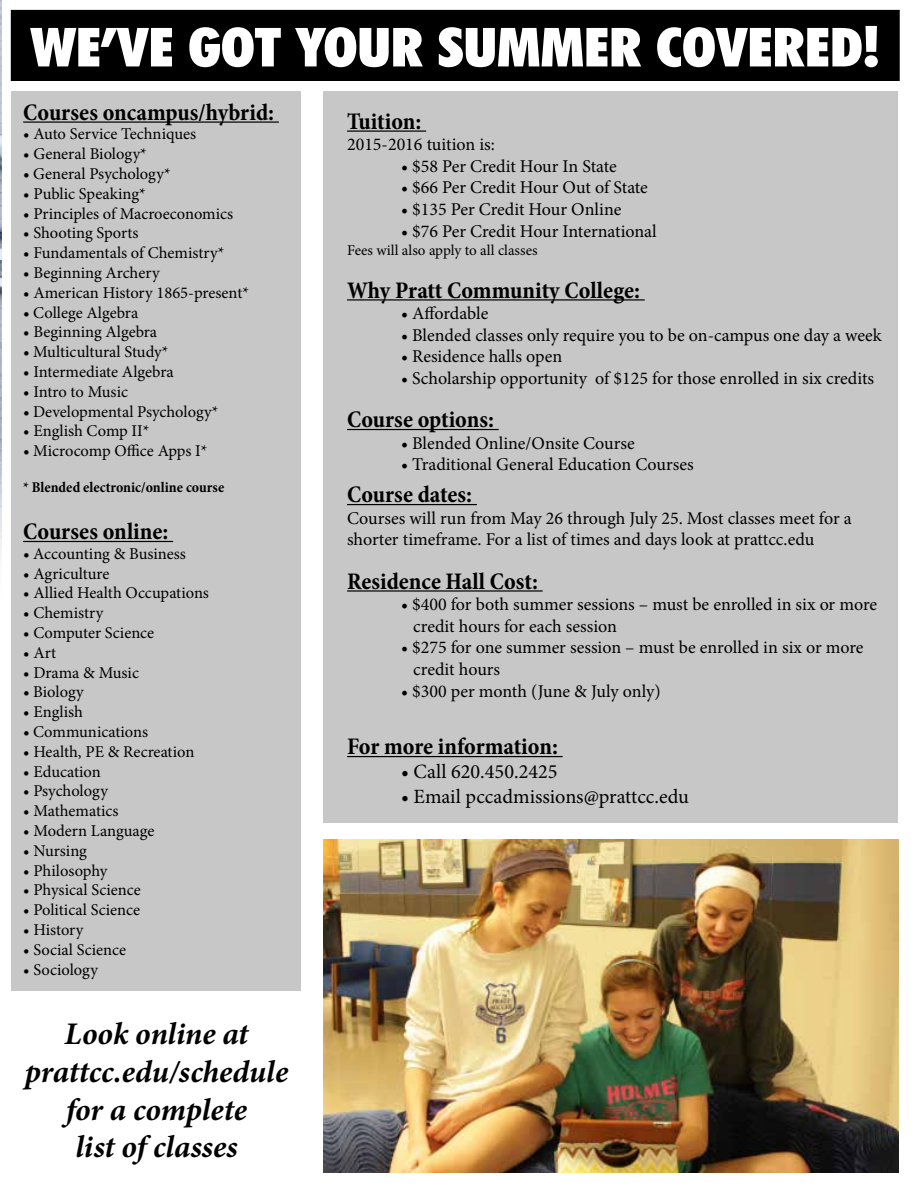
<style>
.page{position:relative;width:918px;height:1188px;background:#fff}
.page>*{position:absolute;margin:0;border:0;box-sizing:border-box;transform-origin:0 0}
.t1{font:900 condensed 54px "Futura BT";color:#fff;scale:1.1 1}
.t2{font:italic 700 31.5px/37.8px "Minion Pro";letter-spacing:-.005em;color:#000;text-align:center}
.t3{font:700 condensed 24px "Minion Pro";color:#000}
.t4{font:20.25px "Minion Pro";color:#000}
.t5{font:18px/21.6px "Minion Pro";color:#000}
.t6{font:16.5px "Minion Pro";color:#000}
.t7{font:700 condensed 15px "Minion Pro";color:#000}
.t8{font:15px "Minion Pro";color:#000}
.s1{font-weight:700;font-style:italic}
</style>
<div class="page">
<img style="left:0;top:0;width:1px;height:558px">
<div style="left:11px;top:10px;width:888px;height:70px;background:#000"></div>
<div style="left:11px;top:10px;width:889px;height:71px;border:1px solid #000"></div>
<div style="left:324px;top:91px;width:574px;height:732px;background:#c7c7c7"></div>
<hr style="left:347px;top:504px;width:130px;height:1px;background:#000">
<hr style="left:347px;top:590px;width:196px;height:2px;background:#000">
<hr style="left:347px;top:756px;width:216px;height:1px;background:#000">
<hr style="left:347px;top:299px;width:298px;height:2px;background:#000">
<hr style="left:347px;top:429px;width:152px;height:1px;background:#000">
<hr style="left:347px;top:130px;width:79px;height:2px;background:#000">
<div style="left:11px;top:91px;width:289px;height:900px;background:#c7c7c7"></div>
<hr style="left:23px;top:121px;width:256px;height:2px;background:#000">
<hr style="left:23px;top:541px;width:150px;height:1px;background:#000">
<img style="left:324px;top:840px;width:574px;height:332px">
<h1 class="t1" style="left:31px;top:14px;width:173px">WE’VE GOT</h1>
<h1 class="t1" style="left:296px;top:14px;width:31px">YOUR</h1>
<h1 class="t1" style="left:438px;top:14px;width:32px">SUMMER</h1>
<h1 class="t1" style="left:656px;top:14px;width:52px">COVERED</h1>
<h1 class="t1" style="left:862px;top:14px;width:17px">!</h1>
<h3 class="t3" style="left:23px;top:95px;width:252px">Courses oncampus/hybrid:</h3>
<p class="t6" style="left:23px;top:123px;width:174px">• Auto Service Techniques</p>
<p class="t6" style="left:23px;top:143px;width:125px">• General Biology*</p>
<p class="t6" style="left:23px;top:163px;width:149px"><span class="s1">•</span> General Psychology*</p>
<p class="t6" style="left:23px;top:183px;width:124px">• Public Speaking*</p>
<p class="t6" style="left:23px;top:202px;width:212px">• Principles of Macroeconomics</p>
<p class="t6" style="left:23px;top:222px;width:117px">• Shooting Sports</p>
<p class="t6" style="left:23px;top:242px;width:203px">• Fundamentals of Chemistry*</p>
<p class="t6" style="left:23px;top:262px;width:138px">• Beginning Archery</p>
<p class="t6" style="left:23px;top:282px;width:227px">• American History 1865-present*</p>
<p class="t6" style="left:23px;top:301px;width:117px"><span class="s1">•</span> College Algebra</p>
<p class="t6" style="left:23px;top:321px;width:136px">• Beginning Algebra</p>
<p class="t6" style="left:23px;top:341px;width:147px"><span class="s1">•</span> Multicultural Study*</p>
<p class="t6" style="left:23px;top:361px;width:152px">• Intermediate Algebra</p>
<p class="t6" style="left:23px;top:381px;width:106px">• Intro to Music</p>
<p class="t6" style="left:23px;top:400px;width:197px"><span class="s1">•</span> Developmental Psychology*</p>
<p class="t6" style="left:23px;top:420px;width:128px">• English Comp II*</p>
<p class="t6" style="left:23px;top:440px;width:186px"><span class="s1">•</span> Microcomp Office Apps I*</p>
<p class="t7" style="left:23px;top:477px;width:203px">* Blended electronic/online course</p>
<h3 class="t3" style="left:23px;top:515px;width:147px">Courses online:</h3>
<p class="t6" style="left:23px;top:543px;width:164px"><span class="s1">•</span> Accounting &amp; Business</p>
<p class="t6" style="left:23px;top:562px;width:88px">• Agriculture</p>
<p class="t6" style="left:23px;top:582px;width:187px">• Allied Health Occupations</p>
<p class="t6" style="left:23px;top:602px;width:82px">• Chemistry</p>
<p class="t6" style="left:23px;top:622px;width:133px">• Computer Science</p>
<p class="t6" style="left:23px;top:642px;width:34px">• Art</p>
<p class="t6" style="left:23px;top:661px;width:117px">• Drama &amp; Music</p>
<p class="t6" style="left:23px;top:681px;width:62px"><span class="s1">•</span> Biology</p>
<p class="t6" style="left:23px;top:701px;width:61px">• English</p>
<p class="t6" style="left:23px;top:721px;width:126px"><span class="s1">•</span> Communications</p>
<p class="t6" style="left:23px;top:741px;width:173px">• Health, PE &amp; Recreation</p>
<p class="t6" style="left:23px;top:760px;width:79px">• Education</p>
<p class="t6" style="left:23px;top:780px;width:86px">• Psychology</p>
<p class="t6" style="left:23px;top:800px;width:97px">• Mathematics</p>
<p class="t6" style="left:23px;top:820px;width:133px">• Modern Language</p>
<p class="t6" style="left:23px;top:840px;width:65px">• Nursing</p>
<p class="t6" style="left:23px;top:859px;width:86px">• Philosophy</p>
<p class="t6" style="left:23px;top:879px;width:119px">• Physical Science</p>
<p class="t6" style="left:23px;top:899px;width:118px">• Political Science</p>
<p class="t6" style="left:23px;top:919px;width:62px">• History</p>
<p class="t6" style="left:23px;top:939px;width:104px">• Social Science</p>
<p class="t6" style="left:23px;top:958px;width:76px">• Sociology</p>
<h2 class="t2" style="left:25px;top:1015px;width:265px">Look online at prattcc.edu/schedule for a complete<br>list of classes</h2>
<h3 class="t3" style="left:347px;top:104px;width:76px">Tuition:</h3>
<p class="t5" style="left:347px;top:134px;width:149px">2015-2016 tuition is:</p>
<p class="t5" style="left:401px;top:155px;width:217px">• $58 Per Credit Hour In State</p>
<p class="t5" style="left:401px;top:177px;width:248px">• $66 Per Credit Hour Out of State</p>
<p class="t5" style="left:401px;top:199px;width:222px">• $135 Per Credit Hour Online</p>
<p class="t5" style="left:401px;top:220px;width:257px">• $76 Per Credit Hour International</p>
<p class="t8" style="left:347px;top:240px;width:192px">Fees will also apply to all classes</p>
<p class="t6" style="left:378px;top:191px;width:199px">• $58 Per Credit Hour In State</p>
<p class="t6" style="left:378px;top:230px;width:204px">• $135 Per Credit Hour Online</p>
<h3 class="t3" style="left:347px;top:273px;width:295px">Why Pratt Community College:</h3>
<p class="t5" style="left:401px;top:303px;width:89px">• Affordable</p>
<p class="t5" style="left:401px;top:324px;width:482px">• Blended classes only require you to be on-campus one day a week</p>
<p class="t5" style="left:401px;top:346px;width:163px">• Residence halls open</p>
<p class="t5" style="left:401px;top:367px;width:475px">• Scholarship opportunity of $125 for those enrolled in six credits</p>
<h3 class="t3" style="left:347px;top:403px;width:148px">Course options:</h3>
<p class="t5" style="left:401px;top:432px;width:235px">• Blended Online/Onsite Course</p>
<p class="t5" style="left:401px;top:454px;width:294px">• Traditional General Education Courses</p>
<h3 class="t3" style="left:347px;top:478px;width:127px">Course dates:</h3>
<p class="t5" style="left:347px;top:507px;width:506px">Courses will run from May 26 through July 25. Most classes meet for a shorter timeframe. For a list of times and days look at prattcc.edu</p>
<h3 class="t3" style="left:347px;top:564px;width:192px">Residence Hall Cost:</h3>
<p class="t5" style="left:413px;top:594px;width:465px;text-indent:-12px">• $400 for both summer sessions – must be enrolled in six or more credit hours for each session</p>
<p class="t5" style="left:413px;top:637px;width:452px;text-indent:-12px">• $275 for one summer session – must be enrolled in six or more credit hours</p>
<p class="t5" style="left:401px;top:680px;width:261px">• $300 per month (June &amp; July only)</p>
<h3 class="t3" style="left:347px;top:730px;width:212px">For more information:</h3>
<p class="t4" style="left:401px;top:758px;width:158px">• Call 620.450.2425</p>
<p class="t4" style="left:401px;top:783px;width:289px">• Email pccadmissions@prattcc.edu</p>
</div>
